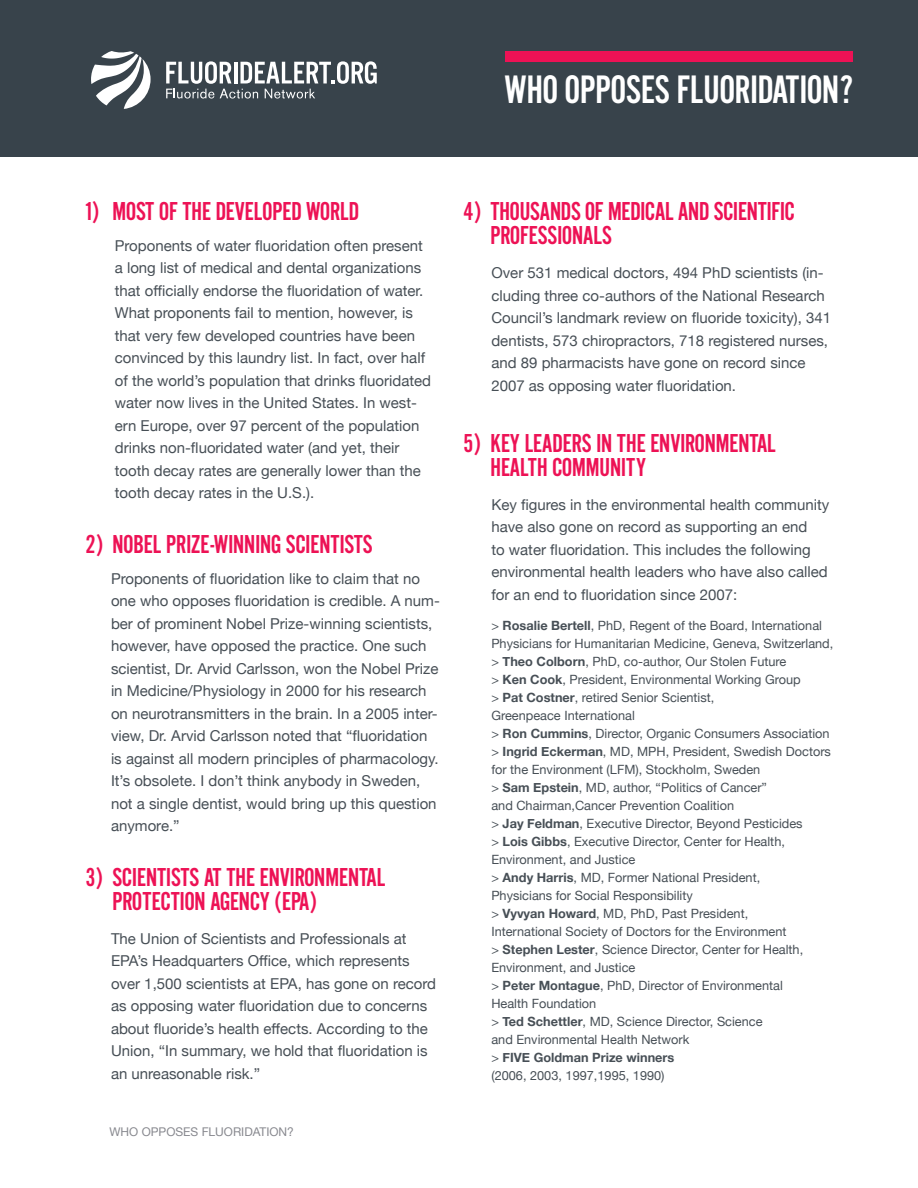
<style>
.page{position:relative;width:918px;height:1188px;background:#fff}
.page>*{position:absolute;margin:0;border:0;box-sizing:border-box;transform-origin:0 0}
.t1{font:41.4px "Alternate Gothic No 2";color:#fff}
.t2{font:27px/24px "Alternate Gothic No 2";color:#ed1255}
.t3{font:15px/22.5px "Helvetica Neue";color:#474f56}
.t4{font:12.75px/18px "Helvetica Neue";color:#474f56}
.t5{font:12px "Helvetica Neue";color:#88898f}
.s1{font-weight:700}
</style>
<div class="page">
<div style="left:0;top:0;width:918px;height:157px;background:#38434b"></div>
<div style="left:505px;top:51px;width:347px;height:11px;background:#ed1255"></div>
<svg style="left:91px;top:51px;width:60px;height:58px"></svg>
<svg style="left:166px;top:61px;width:211px;height:38px"></svg>
<h1 class="t1" style="left:505px;top:61px;width:351px">WHO OPPOSES FLUORIDATION?</h1>
<h2 class="t2" style="left:86px;top:201px;width:275px">1) MOST OF THE DEVELOPED WORLD</h2>
<p class="t3" style="left:115px;top:233px;width:318px">Proponents of water fluoridation often present a long list of medical and dental organizations that officially endorse the fluoridation of water.<br>What proponents fail to mention, however, is that very few developed countries have been convinced by this laundry list. In fact, over half of the world’s population that drinks fluoridated water now lives in the United States. In west&shy;ern Europe, over 97 percent of the population drinks non-fluoridated water (and yet, their tooth decay rates are generally lower than the tooth decay rates in the U.S.).</p>
<h2 class="t2" style="left:86px;top:534px;width:289px">2) NOBEL PRIZE-WINNING SCIENTISTS</h2>
<p class="t3" style="left:111px;top:566px;width:330px">Proponents of fluoridation like to claim that no one who opposes fluoridation is credible. A num&shy;ber of prominent Nobel Prize-winning scientists, however, have opposed the practice. One such scientist, Dr. Arvid Carlsson, won the Nobel Prize in Medicine/Physiology in 2000 for his research on neurotransmitters in the brain. In a 2005 inter&shy;view, Dr. Arvid Carlsson noted that “fluoridation is against all modern principles of pharmacology.<br>It’s obsolete. I don’t think anybody in Sweden, not a single dentist, would bring up this question anymore.”</p>
<h2 class="t2" style="left:86px;top:867px;width:301px">3) SCIENTISTS AT THE ENVIRONMENTAL<br>PROTECTION AGENCY (EPA)</h2>
<p class="t3" style="left:111px;top:926px;width:327px">The Union of Scientists and Professionals at EPA’s Headquarters Office, which represents over 1,500 scientists at EPA, has gone on record as opposing water fluoridation due to concerns about fluoride’s health effects. According to the Union, “In summary, we hold that fluoridation is an unreasonable risk.”</p>
<p class="t5" style="left:110px;top:1122px;width:186px">Who opposes fluoridation?</p>
<h2 class="t2" style="left:464px;top:201px;width:333px">4) THOUSANDS OF MEDICAL AND SCIENTIFIC<br>PROFESSIONALS</h2>
<p class="t3" style="left:491px;top:261px;width:341px">Over 531 medical doctors, 494 PhD scientists (in&shy;cluding three co-authors of the National Research Council’s landmark review on fluoride toxicity), 341 dentists, 573 chiropractors, 718 registered nurses, and 89 pharmacists have gone on record since 2007 as opposing water fluoridation.</p>
<h2 class="t2" style="left:464px;top:433px;width:314px">5) KEY LEADERS IN THE ENVIRONMENTAL<br>HEALTH COMMUNITY</h2>
<p class="t3" style="left:491px;top:492px;width:339px">Key figures in the environmental health community have also gone on record as supporting an end<br>to water fluoridation. This includes the following environmental health leaders who have also called for an end to fluoridation since 2007:</p>
<p class="t4" style="left:491px;top:615px;width:344px">&gt; <span class="s1">Rosalie Bertell</span>, PhD, Regent of the Board, International Physicians for Humanitarian Medicine, Geneva, Switzerland, &gt; <span class="s1">Theo Colborn</span>, PhD, co-author, Our Stolen Future<br>&gt; <span class="s1">Ken Cook</span>, President, Environmental Working Group<br>&gt; <span class="s1">Pat Costner</span>, retired Senior Scientist,<br>Greenpeace International<br>&gt; <span class="s1">Ron Cummins</span>, Director, Organic Consumers Association &gt; <span class="s1">Ingrid Eckerman</span>, MD, MPH, President, Swedish Doctors for the Environment (LFM), Stockholm, Sweden<br>&gt; <span class="s1">Sam Epstein</span>, MD, author, “Politics of Cancer”<br>and Chairman,Cancer Prevention Coalition<br>&gt; <span class="s1">Jay Feldman</span>, Executive Director, Beyond Pesticides<br>&gt; <span class="s1">Lois Gibbs</span>, Executive Director, Center for Health, Environment, and Justice<br>&gt; <span class="s1">Andy Harris</span>, MD, Former National President,<br>Physicians for Social Responsibility<br>&gt; <span class="s1">Vyvyan Howard</span>, MD, PhD, Past President,<br>International Society of Doctors for the Environment<br>&gt; <span class="s1">Stephen Lester</span>, Science Director, Center for Health, Environment, and Justice<br>&gt; <span class="s1">Peter Montague</span>, PhD, Director of Environmental<br>Health Foundation<br>&gt; <span class="s1">Ted Schettler</span>, MD, Science Director, Science<br>and Environmental Health Network<br>&gt; <span class="s1">FIVE Goldman Prize winners<br></span>(2006, 2003, 1997,1995, 1990)</p>
</div>
